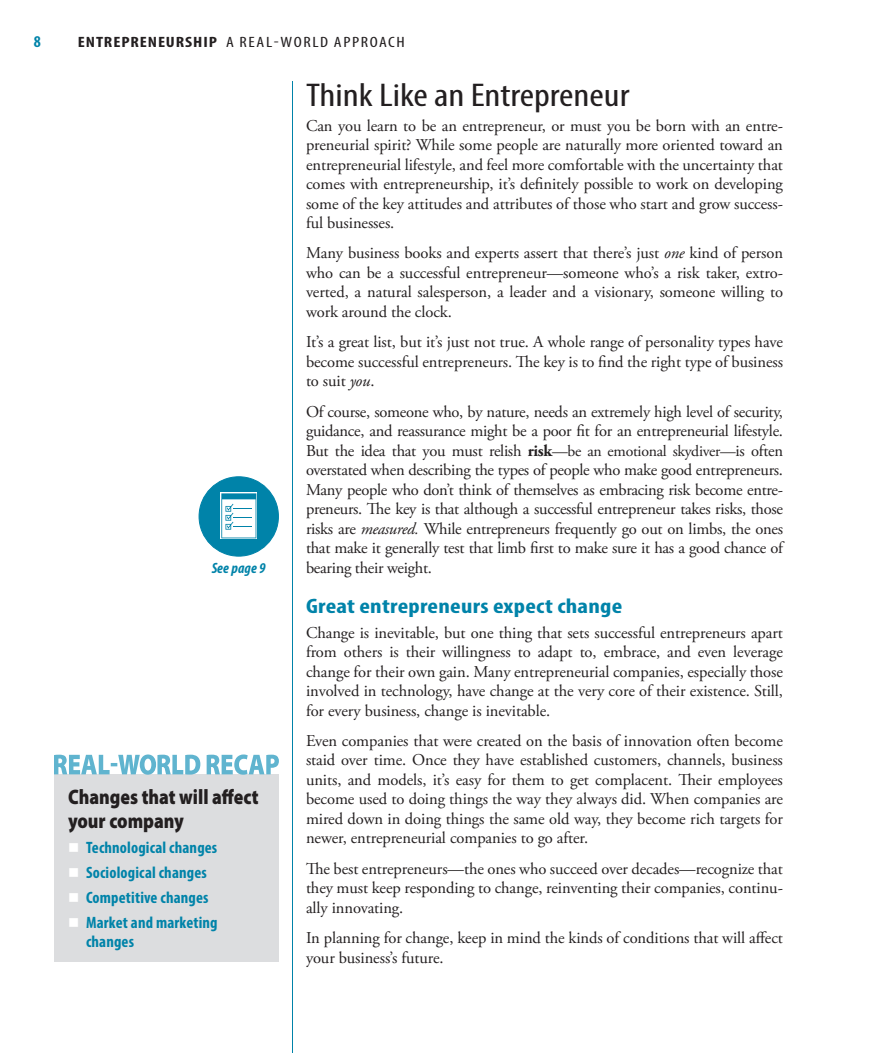
<style>
.page{position:relative;width:891px;height:1053px;background:#fff}
.page>*{position:absolute;margin:0;border:0;box-sizing:border-box;transform-origin:0 0}
.t1{font:condensed 33px "Myriad Pro";color:#231f20;scale:1.2 1}
.t2{font:900 21px/24px "Myriad Pro";color:#231f20;scale:.85 1}
.t3{font:700 condensed 21px "Myriad Pro";letter-spacing:.01em;color:#0083a9;scale:1.2 1}
.t4{font:16.5px/19.5px "Adobe Garamond Pro";letter-spacing:-.005em;color:#231f20;text-align:justify}
.t5{font:700 condensed 16.5px/19.5px "Myriad Pro";letter-spacing:.01em;color:#0083a9}
.t6{font:condensed 15px "Myriad Pro";letter-spacing:.09em;color:#231f20;scale:1.2 1}
.t7{font:italic 700 condensed 15px "Myriad Pro";letter-spacing:.01em;color:#0083a9}
.s1{font-weight:700}
.s2{font-style:italic}
.s3{font-size:15.75px}
.s4{color:#fff}
</style>
<div class="page">
<hr style="left:292px;top:81px;width:1px;height:972px;background:#0083a9">
<div style="left:54px;top:774px;width:225px;height:188px;background:#dcdddf"></div>
<svg style="left:54px;top:754px;width:225px;height:21px"></svg>
<div style="left:199px;top:476px;width:80px;height:81px;background:#0083a9;border:1px solid #0083a9;border-radius:50%"></div>
<svg style="left:220px;top:492px;width:37px;height:47px"></svg>
<svg style="left:221px;top:493px;width:35px;height:45px;background:#bedfe9"></svg>
<p class="t5" style="left:34px;top:32px;width:9px">8</p>
<p class="t6" style="left:78px;top:33px;width:274px"><span class="s1">entrepreneurship</span> a real-world approach</p>
<h1 class="t1" style="left:306px;top:75px;width:271px">Think Like an Entrepreneur</h1>
<p class="t4" style="left:306px;top:116px;width:479px">Can you learn to be an entrepreneur, or must you be born with an entre&shy;preneurial spirit? While some people are naturally more oriented toward an entrepreneurial lifestyle, and feel more comfortable with the uncertainty that comes with entrepreneurship, it’s definitely possible to work on developing some of the key attitudes and attributes of those who start and grow success&shy;ful businesses.</p>
<p class="t4" style="left:306px;top:244px;width:479px">Many business books and experts assert that there’s just <span class="s2">one</span> kind of person who can be a successful entrepreneur—someone who’s a risk taker, extro&shy;verted, a natural salesperson, a leader and a visionary, someone willing to work around the clock.</p>
<p class="t4" style="left:306px;top:333px;width:479px">It’s a great list, but it’s just not true. A whole range of personality types have become successful entrepreneurs. The key is to find the right type of business to suit <span class="s2">you</span>.</p>
<p class="t4" style="left:306px;top:402px;width:479px">Of course, someone who, by nature, needs an extremely high level of security, guidance, and reassurance might be a poor fit for an entrepreneurial lifestyle.<br>But the idea that you must relish <span class="s1">risk</span><span class="s3">—be an emotional skydiver—</span>is often overstated when describing the types of people who make good entrepreneurs.<br>Many people who don’t think of themselves as embracing risk become entre&shy;preneurs. The key is that although a successful entrepreneur takes risks, those risks are <span class="s2">measured.</span> While entrepreneurs frequently go out on limbs, the ones that make it generally test that limb first to make sure it has a good chance of bearing their weight.</p>
<p class="t3" style="left:306px;top:593px;width:265px">Great entrepreneurs expect change</p>
<p class="t4" style="left:306px;top:623px;width:479px">Change is inevitable, but one thing that sets successful entrepreneurs apart from others is their willingness to adapt to, embrace, and even leverage change for their own gain. Many entrepreneurial companies, especially those involved in technology, have change at the very core of their existence. Still, for every business, change is inevitable.</p>
<p class="t4" style="left:306px;top:732px;width:479px">Even companies that were created on the basis of innovation often become staid over time. Once they have established customers, channels, business units, and models, it’s easy for them to get complacent. Their employees become used to doing things the way they always did. When companies are mired down in doing things the same old way, they become rich targets for newer, entrepreneurial companies to go after.</p>
<p class="t4" style="left:306px;top:859px;width:478px">The best entrepreneurs—the ones who succeed over decades—recognize that they must keep responding to change, reinventing their companies, continu&shy;ally innovating.</p>
<p class="t4" style="left:306px;top:929px;width:478px">In planning for change, keep in mind the kinds of conditions that will affect your business’s future.</p>
<p class="t7" style="left:212px;top:559px;width:55px">See page 9</p>
<p class="t2" style="left:68px;top:784px;width:226px">Changes that will affect your company</p>
<p class="t5" style="left:68px;top:837px;width:151px"><span class="s4">■</span> Technological changes</p>
<p class="t5" style="left:68px;top:862px;width:140px"><span class="s4">■</span> Sociological changes</p>
<p class="t5" style="left:68px;top:887px;width:142px"><span class="s4">■</span> Competitive changes</p>
<p class="t5" style="left:86px;top:912px;width:133px;text-indent:-18px"><span class="s4">■</span> Market and marketing changes</p>
</div>
